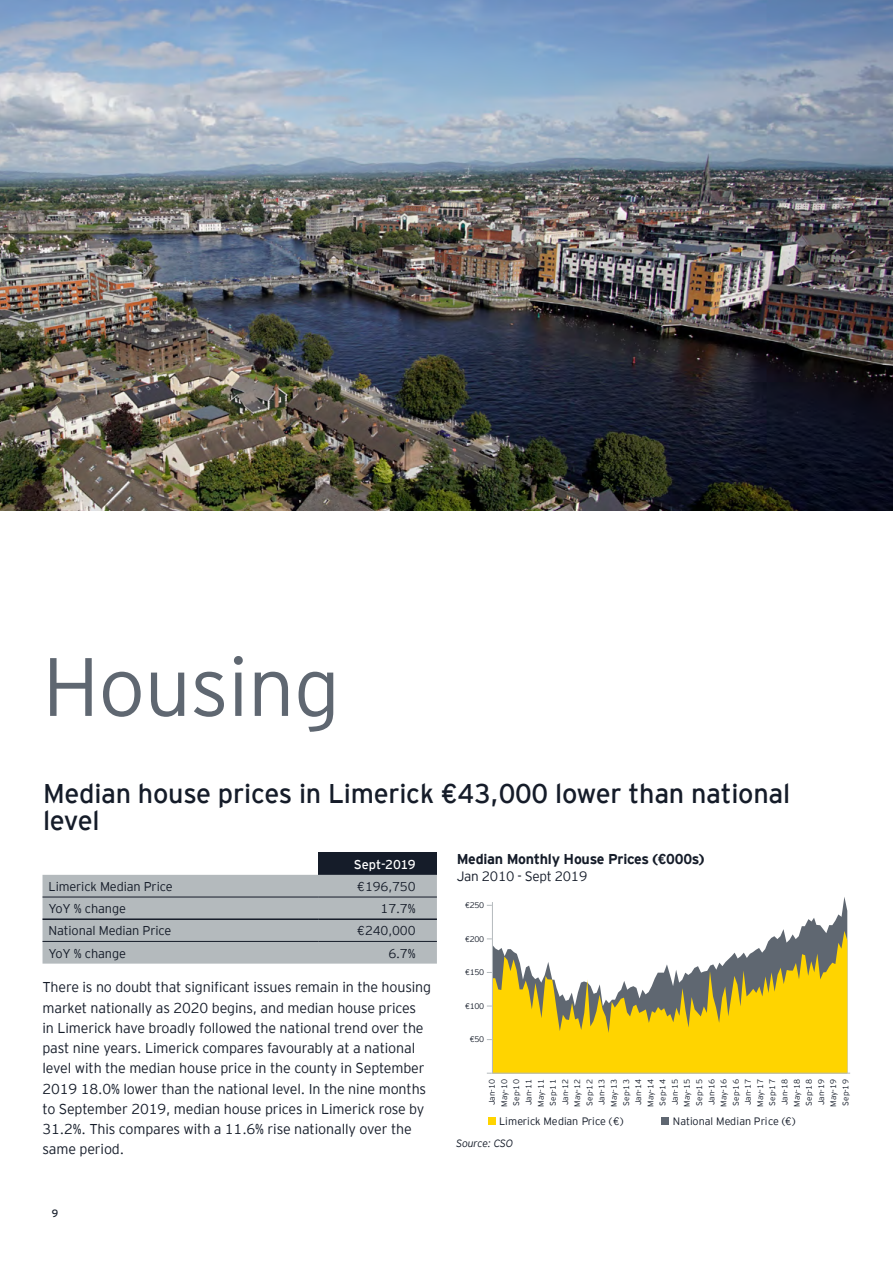
<style>
.page{position:relative;width:893px;height:1263px;background:#fff}
.page>*{position:absolute;margin:0;border:0;box-sizing:border-box;transform-origin:0 0}
.t1{font:300 82.5px "EY Interstate";letter-spacing:-.01em;color:#5f6771}
.t2{font:27px/27px "EY Interstate";letter-spacing:-.01em;color:#151c29}
.t3{font:300 14.25px/20.2px "EY Interstate";letter-spacing:-.01em;color:#151c29}
.t4{font:700 14.25px "EY Interstate";letter-spacing:-.02em;color:#151c29}
.t5{font:300 13.5px "EY Interstate";letter-spacing:-.02em;color:#151c29}
.t6{font:300 12.75px "EY Interstate";letter-spacing:-.01em;color:#151c29}
.t7{font:12.75px "EY Interstate";letter-spacing:-.005em;color:#fff}
.t8{font:300 10.8px "EY Interstate";letter-spacing:-.005em;color:#151c29}
.t9{font:italic 300 10.5px "EY Interstate";letter-spacing:-.02em;color:#151c29}
.t10{font:10.5px "EY Interstate";color:#151c29}
.t11{font:300 8.1px/12.1px "EY Interstate";letter-spacing:-.02em;color:#151c29;text-align:justify}
</style>
<div class="page">
<img style="left:0;top:0;width:893px;height:510px">
<div style="left:488px;top:1117px;width:7px;height:8px;background:#ffd400"></div>
<div style="left:661px;top:1117px;width:8px;height:8px;background:#5f6771"></div>
<svg style="left:491px;top:901px;width:359px;height:173px"></svg>
<div style="left:318px;top:853px;width:119px;height:22px;background:#151c29"></div>
<div style="left:43px;top:875px;width:394px;height:89px;background:#b4babd"></div>
<hr style="left:43px;top:941px;width:275px;height:1px;background:#151c29">
<hr style="left:318px;top:941px;width:119px;height:1px;background:#151c29">
<hr style="left:43px;top:897px;width:275px;height:1px;background:#151c29">
<hr style="left:318px;top:897px;width:119px;height:1px;background:#151c29">
<hr style="left:43px;top:918px;width:275px;height:2px;background:#151c29">
<hr style="left:318px;top:918px;width:119px;height:2px;background:#151c29">
<h1 class="t1" style="left:43px;top:628px;width:299px">Housing</h1>
<h2 class="t2" style="left:43px;top:779px;width:749px">Median house prices in Limerick €43,000 lower than national level</h2>
<p class="t7" style="left:354px;top:855px;width:63px">Sept-2019</p>
<p class="t6" style="left:49px;top:877px;width:126px">Limerick Median Price</p>
<p class="t6" style="left:357px;top:877px;width:60px">€196,750</p>
<p class="t6" style="left:49px;top:900px;width:79px">YoY % change</p>
<p class="t6" style="left:381px;top:900px;width:37px">17.7%</p>
<p class="t6" style="left:49px;top:922px;width:124px">National Median Price</p>
<p class="t6" style="left:357px;top:922px;width:60px">€240,000</p>
<p class="t6" style="left:49px;top:944px;width:79px">YoY % change</p>
<p class="t6" style="left:388px;top:944px;width:29px">6.7%</p>
<p class="t3" style="left:43px;top:976px;width:390px">There is no doubt that significant issues remain in the housing market nationally as 2020 begins, and median house prices in Limerick have broadly followed the national trend over the past nine years. Limerick compares favourably at a national level with the median house price in the county in September 2019 18.0% lower than the national level. In the nine months to September 2019, median house prices in Limerick rose by 31.2%. This compares with a 11.6% rise nationally over the same period.</p>
<p class="t10" style="left:52px;top:1206px;width:8px">9</p>
<p class="t4" style="left:457px;top:849px;width:249px">Median Monthly House Prices (€000s)</p>
<p class="t5" style="left:457px;top:866px;width:132px">Jan 2010 - Sept 2019</p>
<p class="t11" style="left:465px;top:899px;width:20px">€250</p>
<p class="t11" style="left:465px;top:932px;width:20px">€200</p>
<p class="t11" style="left:465px;top:966px;width:20px">€150</p>
<p class="t11" style="left:465px;top:999px;width:20px">€100</p>
<p class="t11" style="left:470px;top:1033px;width:16px">€50</p>
<p class="t11" style="left:485px;top:1107px;width:29px;rotate:-90deg">Jan-10<br>May-10<br>Sep-10<br>Jan-11<br>May-11<br>Sep-11<br>Jan-12<br>May-12<br>Sep-12<br>Jan-13<br>May-13<br>Sep-13<br>Jan-14<br>May-14<br>Sep-14<br>Jan-15<br>May-15<br>Sep-15<br>Jan-16<br>May-16<br>Sep-16<br>Jan-17<br>May-17<br>Sep-17<br>Jan-18<br>May-18<br>Sep-18<br>Jan-19<br>May-19<br>Sep-19</p>
<p class="t8" style="left:499px;top:1114px;width:126px">Limerick Median Price (€)</p>
<p class="t8" style="left:673px;top:1114px;width:124px">National Median Price (€)</p>
<p class="t9" style="left:456px;top:1136px;width:59px">Source: CSO</p>
</div>
